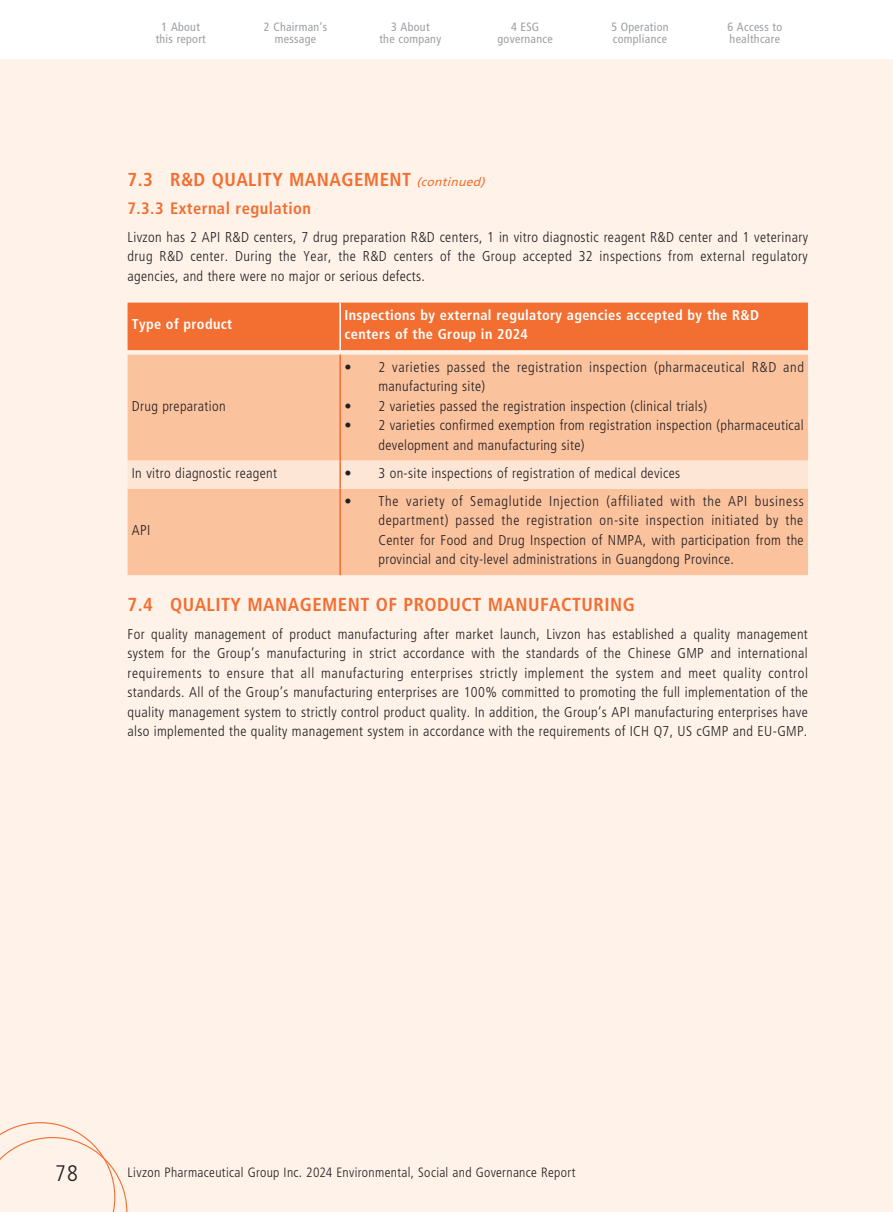
<style>
.page{position:relative;width:893px;height:1212px;background:#fff}
.page>*{position:absolute;margin:0;border:0;box-sizing:border-box;transform-origin:0 0}
.t1{font:300 condensed 22.5px "Frutiger LT Std";color:#231f20}
.t2{font:700 condensed 18.75px "Frutiger LT Std";letter-spacing:.025em;color:#f36e31}
.t3{font:700 condensed 16.5px "Frutiger LT Std";letter-spacing:.025em;color:#f36e31}
.t4{font:300 condensed 14.25px/19.5px "Frutiger LT Std";letter-spacing:.025em;color:#231f20;text-align:justify}
.t5{font:700 condensed 14.25px/19.5px "Frutiger LT Std";letter-spacing:.025em;color:#fff}
.t6{font:300 condensed 13.5px "Frutiger LT Std";letter-spacing:.025em;color:#231f20}
.t7{font:condensed 12px/12px "Frutiger LT Std";letter-spacing:.025em;color:#9d9fa2;text-align:center}
.s1{font-weight:400;font-style:italic;font-stretch:normal;font-size:12px}
</style>
<div class="page">
<div style="left:0;top:60px;width:893px;height:1152px;background:#fef2e9"></div>
<svg style="left:0;top:1122px;width:127px;height:90px"></svg>
<div style="left:128px;top:303px;width:680px;height:47px;background:#f36e31"></div>
<div style="left:128px;top:355px;width:680px;height:220px;background:#fbc29e"></div>
<div style="left:128px;top:461px;width:680px;height:28px;background:#fee6d6"></div>
<hr style="left:339px;top:461px;width:2px;height:28px;background:#f36e31">
<hr style="left:339px;top:303px;width:2px;height:47px;background:#fff">
<hr style="left:339px;top:355px;width:2px;height:106px;background:#f36e31">
<hr style="left:339px;top:489px;width:2px;height:86px;background:#f36e31">
<p class="t7" style="left:156px;top:21px;width:52px">1 About this report</p>
<p class="t7" style="left:611px;top:21px;width:59px;text-align:left">5 Operation compliance</p>
<p class="t7" style="left:264px;top:21px;width:65px">2 Chairman‘s message</p>
<p class="t7" style="left:727px;top:21px;width:56px;text-align:left">6 Access to healthcare</p>
<p class="t7" style="left:379px;top:21px;width:63px">3 About<br>the company</p>
<p class="t7" style="left:497px;top:21px;width:57px">4 ESG governance</p>
<h2 class="t2" style="left:128px;top:168px;width:362px">7.3 R&amp;D QUALITY MANAGEMENT <span class="s1">(continued)</span></h2>
<p class="t3" style="left:128px;top:198px;width:185px">7.3.3 External regulation</p>
<p class="t4" style="left:128px;top:227px;width:682px">Livzon has 2 API R&amp;D centers, 7 drug preparation R&amp;D centers, 1 in vitro diagnostic reagent R&amp;D center and 1 veterinary drug R&amp;D center. During the Year, the R&amp;D centers of the Group accepted 32 inspections from external regulatory agencies, and there were no major or serious defects.</p>
<p class="t5" style="left:132px;top:315px;width:102px">Type of product</p>
<p class="t5" style="left:344px;top:305px;width:416px">Inspections by external regulatory agencies accepted by the R&amp;D centers of the Group in 2024</p>
<p class="t4" style="left:132px;top:396px;width:95px">Drug preparation</p>
<p class="t4" style="left:378px;top:357px;width:427px;text-indent:-34px">• 2 varieties passed the registration inspection (pharmaceutical R&amp;D and manufacturing site)</p>
<p class="t4" style="left:344px;top:396px;width:364px">• 2 varieties passed the registration inspection (clinical trials)</p>
<p class="t4" style="left:378px;top:416px;width:427px;text-indent:-34px">• 2 varieties confirmed exemption from registration inspection (pharmaceutical development and manufacturing site)</p>
<p class="t4" style="left:132px;top:463px;width:147px">In vitro diagnostic reagent</p>
<p class="t4" style="left:344px;top:463px;width:337px">• 3 on-site inspections of registration of medical devices</p>
<p class="t4" style="left:378px;top:491px;width:427px;text-indent:-34px">• The variety of Semaglutide Injection (affiliated with the API business department) passed the registration on-site inspection initiated by the Center for Food and Drug Inspection of NMPA, with participation from the provincial and city-level administrations in Guangdong Province.</p>
<h2 class="t2" style="left:128px;top:593px;width:509px">7.4 QUALITY MANAGEMENT OF PRODUCT MANUFACTURING</h2>
<p class="t4" style="left:128px;top:624px;width:682px">For quality management of product manufacturing after market launch, Livzon has established a quality management system for the Group’s manufacturing in strict accordance with the standards of the Chinese GMP and international requirements to ensure that all manufacturing enterprises strictly implement the system and meet quality control standards. All of the Group’s manufacturing enterprises are 100% committed to promoting the full implementation of the quality management system to strictly control product quality. In addition, the Group’s API manufacturing enterprises have also implemented the quality management system in accordance with the requirements of ICH Q7, US cGMP and EU-GMP.</p>
<p class="t4" style="left:132px;top:520px;width:20px">API</p>
<h1 class="t1" style="left:55px;top:1160px;width:24px">78</h1>
<p class="t6" style="left:128px;top:1164px;width:450px">Livzon Pharmaceutical Group Inc. 2024 Environmental, Social and Governance Report</p>
</div>
